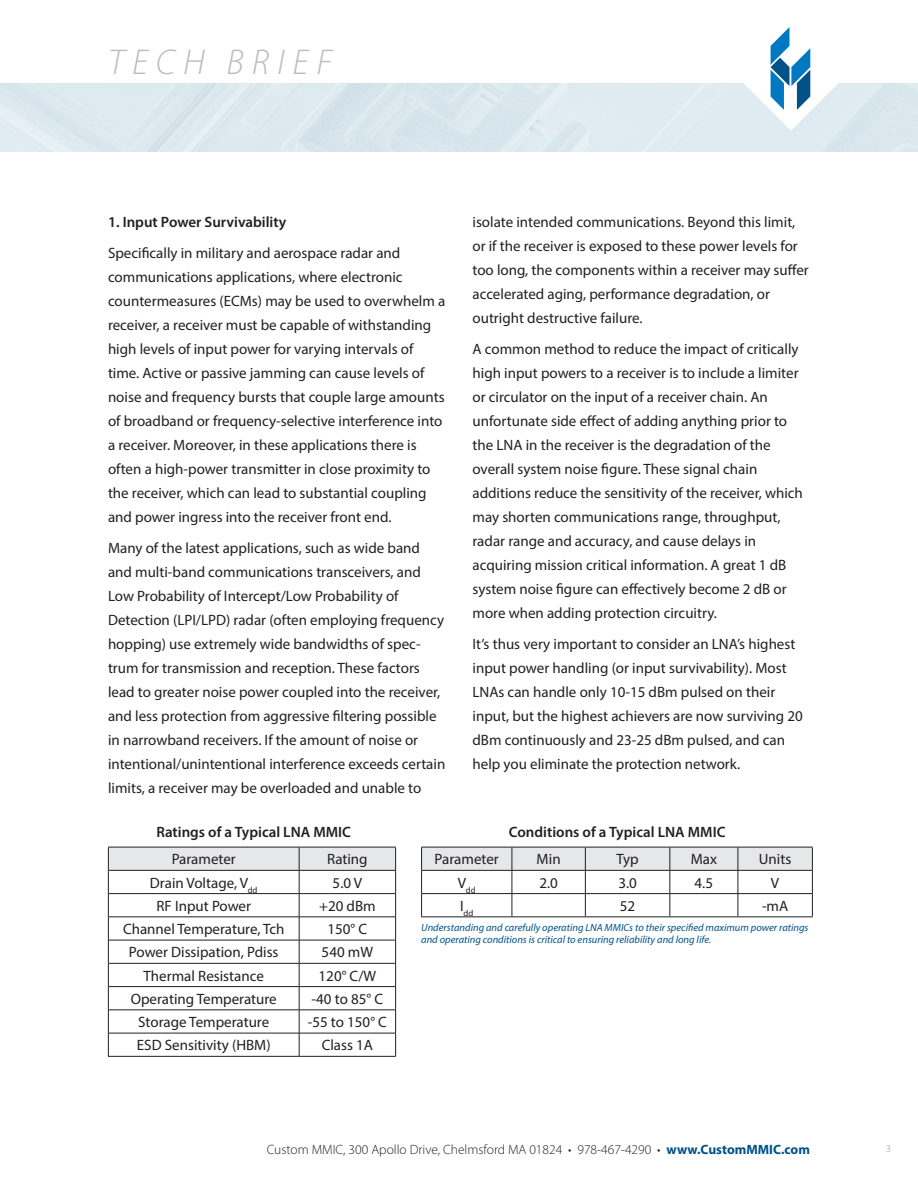
<style>
.page{position:relative;width:918px;height:1188px;background:#fff}
.page>*{position:absolute;margin:0;border:0;box-sizing:border-box;transform-origin:0 0}
.t1{font:italic 300 36px "Myriad Pro";letter-spacing:.22em;color:#bcbdc0}
.t2{font:15px/24px "Myriad Pro";color:#231f20}
.t3{font:600 15px "Myriad Pro";color:#231f20}
.t4{font:300 13.5px "Myriad Pro";color:#231f20}
.t5{font:italic 10.5px/12.6px "Myriad Pro";color:#005288}
.t6{font:300 10.5px "Myriad Pro";color:#939598}
.t7{font:8.7px "Myriad Pro";color:#231f20}
.s1{font-weight:700;color:#005288}
</style>
<div class="page">
<svg style="left:728px;top:27px;width:126px;height:104px"></svg>
<hr style="left:108px;top:1056px;width:191px;height:1px;background:#231f20">
<hr style="left:299px;top:1056px;width:97px;height:1px;background:#231f20">
<svg style="left:108px;top:847px;width:288px;height:209px"></svg>
<hr style="left:421px;top:916px;width:91px;height:1px;background:#231f20">
<hr style="left:512px;top:916px;width:73px;height:1px;background:#231f20">
<hr style="left:585px;top:916px;width:85px;height:1px;background:#231f20">
<hr style="left:670px;top:916px;width:68px;height:1px;background:#231f20">
<hr style="left:738px;top:916px;width:75px;height:1px;background:#231f20">
<svg style="left:421px;top:847px;width:392px;height:69px"></svg>
<h1 class="t1" style="left:108px;top:40px;width:225px">TECH BRIEF</h1>
<p class="t3" style="left:108px;top:213px;width:180px">1. Input Power Survivability</p>
<p class="t2" style="left:108px;top:241px;width:339px">Specifically in military and aerospace radar and communications applications, where electronic countermeasures (ECMs) may be used to overwhelm a receiver, a receiver must be capable of withstanding high levels of input power for varying intervals of time. Active or passive jamming can cause levels of noise and frequency bursts that couple large amounts of broadband or frequency-selective interference into a receiver. Moreover, in these applications there is often a high-power transmitter in close proximity to the receiver, which can lead to substantial coupling and power ingress into the receiver front end.</p>
<p class="t2" style="left:108px;top:535px;width:339px">Many of the latest applications, such as wide band and multi-band communications transceivers, and Low Probability of Intercept/Low Probability of Detection (LPI/LPD) radar (often employing frequency hopping) use extremely wide bandwidths of spec&shy;trum for transmission and reception. These factors lead to greater noise power coupled into the receiver, and less protection from aggressive filtering possible in narrowband receivers. If the amount of noise or intentional/unintentional interference exceeds certain limits, a receiver may be overloaded and unable to</p>
<p class="t2" style="left:472px;top:210px;width:338px">isolate intended communications. Beyond this limit, or if the receiver is exposed to these power levels for too long, the components within a receiver may suffer accelerated aging, performance degradation, or outright destructive failure.</p>
<p class="t2" style="left:472px;top:337px;width:332px">A common method to reduce the impact of critically high input powers to a receiver is to include a limiter or circulator on the input of a receiver chain. An unfortunate side effect of adding anything prior to the LNA in the receiver is the degradation of the overall system noise figure. These signal chain additions reduce the sensitivity of the receiver, which may shorten communications range, throughput, radar range and accuracy, and cause delays in acquiring mission critical information. A great 1 dB system noise figure can effectively become 2 dB or more when adding protection circuitry.</p>
<p class="t2" style="left:472px;top:631px;width:332px">It’s thus very important to consider an LNA’s highest input power handling (or input survivability). Most LNAs can handle only 10-15 dBm pulsed on their input, but the highest achievers are now surviving 20 dBm continuously and 23-25 dBm pulsed, and can help you eliminate the protection network.</p>
<p class="t3" style="left:156px;top:823px;width:196px">Ratings of a Typical LNA MMIC</p>
<p class="t3" style="left:509px;top:823px;width:218px">Conditions of a Typical LNA MMIC</p>
<p class="t2" style="left:172px;top:847px;width:66px">Parameter</p>
<p class="t2" style="left:327px;top:847px;width:42px">Rating</p>
<p class="t2" style="left:150px;top:870px;width:109px">Drain Voltage, V<sub>dd</sub></p>
<p class="t2" style="left:333px;top:870px;width:31px">5.0 V</p>
<p class="t2" style="left:156px;top:894px;width:96px">RF Input Power</p>
<p class="t2" style="left:319px;top:894px;width:58px">+20 dBm</p>
<p class="t2" style="left:123px;top:917px;width:163px">Channel Temperature, Tch</p>
<p class="t2" style="left:328px;top:917px;width:41px">150° C</p>
<p class="t2" style="left:129px;top:940px;width:151px">Power Dissipation, Pdiss</p>
<p class="t2" style="left:322px;top:940px;width:53px">540 mW</p>
<p class="t2" style="left:144px;top:963px;width:122px">Thermal Resistance</p>
<p class="t2" style="left:319px;top:963px;width:59px">120° C/W</p>
<p class="t2" style="left:131px;top:987px;width:148px">Operating Temperature</p>
<p class="t2" style="left:312px;top:987px;width:73px">-40 to 85° C</p>
<p class="t2" style="left:138px;top:1010px;width:132px">Storage Temperature</p>
<p class="t2" style="left:308px;top:1010px;width:81px">-55 to 150° C</p>
<p class="t2" style="left:137px;top:1033px;width:135px">ESD Sensitivity (HBM)</p>
<p class="t2" style="left:322px;top:1033px;width:53px">Class 1A</p>
<p class="t2" style="left:435px;top:847px;width:66px">Parameter</p>
<p class="t2" style="left:537px;top:847px;width:26px">Min</p>
<p class="t2" style="left:616px;top:847px;width:24px">Typ</p>
<p class="t2" style="left:691px;top:847px;width:28px">Max</p>
<p class="t2" style="left:759px;top:847px;width:34px">Units</p>
<p class="t7" style="left:458px;top:884px;width:19px"><sup>V</sup>dd</p>
<p class="t2" style="left:539px;top:870px;width:20px">2.0</p>
<p class="t2" style="left:618px;top:870px;width:20px">3.0</p>
<p class="t2" style="left:695px;top:870px;width:20px">4.5</p>
<p class="t2" style="left:771px;top:870px;width:10px">V</p>
<p class="t7" style="left:460px;top:908px;width:15px"><sup>I</sup>dd</p>
<p class="t2" style="left:620px;top:894px;width:17px">52</p>
<p class="t2" style="left:762px;top:894px;width:28px">-mA</p>
<p class="t5" style="left:421px;top:921px;width:389px">Understanding and carefully operating LNA MMICs to their specified maximum power ratings and operating conditions is critical to ensuring reliability and long life.</p>
<p class="t4" style="left:267px;top:1141px;width:545px">Custom MMIC, 300 Apollo Drive, Chelmsford MA 01824 • 978-467-4290 • <span class="s1">www.CustomMMIC.com</span></p>
<p class="t6" style="left:886px;top:1142px;width:7px">3</p>
</div>
